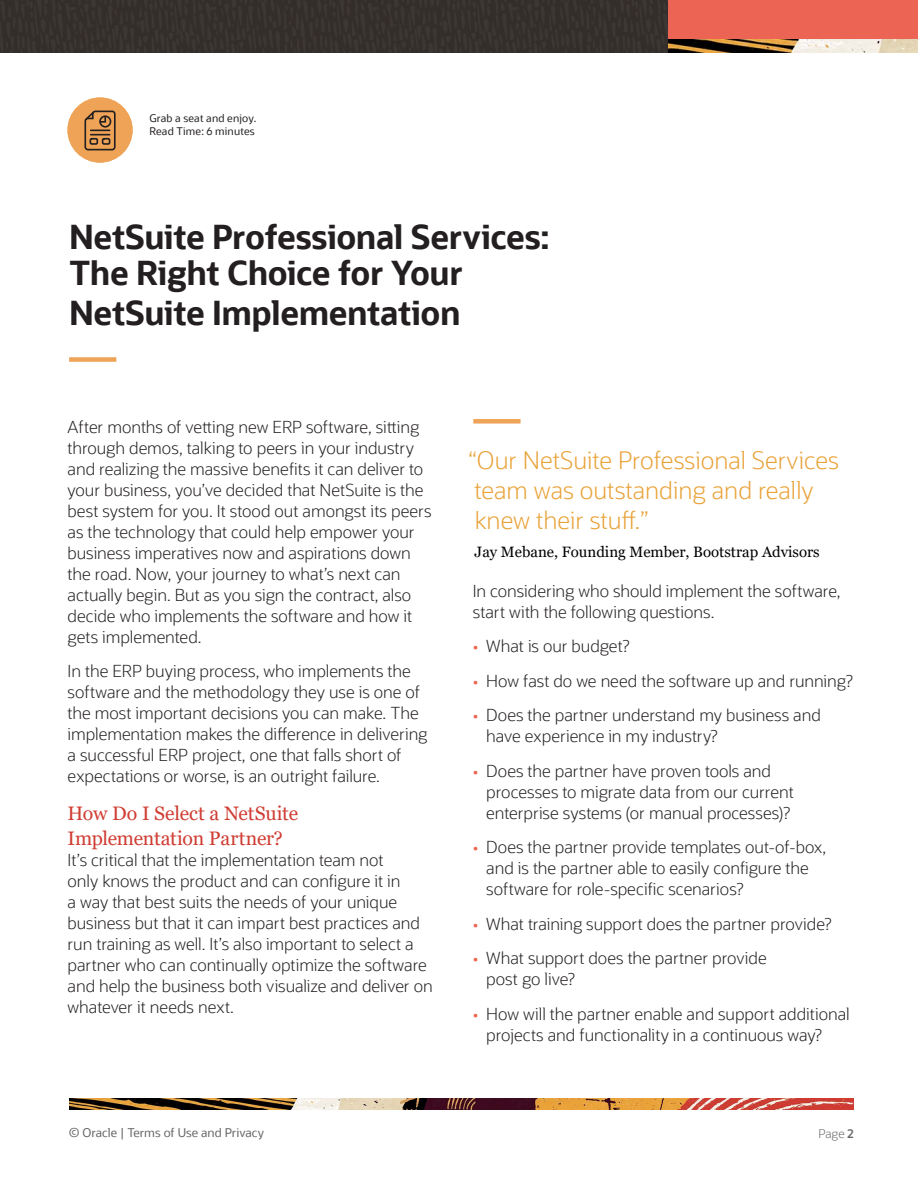
<style>
.page{position:relative;width:918px;height:1188px;background:#fff}
.page>*{position:absolute;margin:0;border:0;box-sizing:border-box;transform-origin:0 0}
.H1_2019{font:700 33px/36px "Oracle Sans";letter-spacing:-.015em;color:#231f20}
.PullQuote2020{font:300 24px/30px "Oracle Sans";color:#e9a238}
.H2_Main_Body_Header{font:19.5px/24.8px "Georgia";letter-spacing:-.015em;color:#d03d33}
.H2_Main_Body_Header-2{font:300 16.5px/21px "Oracle Sans";letter-spacing:-.005em;color:#231f20}
.PullQuote2020-2{font:15px "Georgia";color:#000}
.t1{font:12px "Oracle Sans";color:#666}
.t2{font:300 12px "Oracle Sans";color:#666}
.read-time{font:10.5px "Oracle Sans";letter-spacing:.02em;color:#231f20}
.s1{color:#ee644f}
.s2{color:#656666}
.s3{font-weight:600}
</style>
<div class="page">
<img style="left:0;top:0;width:669px;height:52px">
<div style="left:669px;top:0;width:249px;height:50px;background:#ec6554"></div>
<img style="left:669px;top:39px;width:249px;height:13px">
<img style="left:70px;top:1099px;width:784px;height:10px">
<div style="left:67px;top:98px;width:66px;height:65px;background:#eea357;border-radius:50%"></div>
<svg style="left:84px;top:110px;width:32px;height:41px"></svg>
<div style="left:69px;top:357px;width:47px;height:5px;background:#eea357"></div>
<div style="left:473px;top:419px;width:48px;height:5px;background:#eea357"></div>
<p class="read-time" style="left:149px;top:112px;width:109px">Grab a seat and enjoy.</p>
<p class="read-time" style="left:149px;top:125px;width:107px">Read Time: 6 minutes</p>
<p class="H1_2019" style="left:69px;top:220px;width:482px">NetSuite Professional Services:<br>The Right Choice for Your</p>
<p class="H1_2019" style="left:69px;top:295px;width:393px">NetSuite Implementation</p>
<p class="H2_Main_Body_Header-2" style="left:68px;top:416px;width:365px">After months of vetting new ERP software, sitting through demos, talking to peers in your industry and realizing the massive benefits it can deliver to your business, you’ve decided that NetSuite is the best system for you. It stood out amongst its peers as the technology that could help empower your business imperatives now and aspirations down the road. Now, your journey to what’s next can actually begin. But as you sign the contract, also decide who implements the software and how it gets implemented.</p>
<p class="H2_Main_Body_Header-2" style="left:68px;top:661px;width:361px">In the ERP buying process, who implements the software and the methodology they use is one of the most important decisions you can make. The implementation makes the difference in delivering a successful ERP project, one that falls short of expectations or worse, is an outright failure.</p>
<p class="H2_Main_Body_Header" style="left:68px;top:802px;width:232px">How Do I Select a NetSuite<br>Implementation Partner?</p>
<p class="H2_Main_Body_Header-2" style="left:68px;top:850px;width:367px">It’s critical that the implementation team not<br>only knows the product and can configure it in<br>a way that best suits the needs of your unique business but that it can impart best practices and run training as well. It’s also important to select a partner who can continually optimize the software and help the business both visualize and deliver on whatever it needs next.</p>
<p class="PullQuote2020" style="left:468px;top:445px;width:372px">“Our NetSuite Professional Services team was outstanding and really knew their stuff.”</p>
<p class="PullQuote2020-2" style="left:475px;top:543px;width:347px">Jay Mebane, Founding Member, Bootstrap Advisors</p>
<p class="H2_Main_Body_Header-2" style="left:473px;top:580px;width:369px">In considering who should implement the software, start with the following questions.</p>
<p class="H2_Main_Body_Header-2" style="left:473px;top:636px;width:158px"><span class="s1">•</span> What is our budget?</p>
<p class="H2_Main_Body_Header-2" style="left:473px;top:670px;width:382px"><span class="s1">•</span> How fast do we need the software up and running?</p>
<p class="H2_Main_Body_Header-2" style="left:486px;top:705px;width:336px;text-indent:-14px"><span class="s1">•</span> Does the partner understand my business and have experience in my industry?</p>
<p class="H2_Main_Body_Header-2" style="left:486px;top:760px;width:309px;text-indent:-14px"><span class="s1">•</span> Does the partner have proven tools and processes to migrate data from our current enterprise systems (or manual processes)?</p>
<p class="H2_Main_Body_Header-2" style="left:486px;top:837px;width:341px;text-indent:-14px"><span class="s1">•</span> Does the partner provide templates out-of-box, and is the partner able to easily configure the software for role-specific scenarios?</p>
<p class="H2_Main_Body_Header-2" style="left:473px;top:913px;width:361px"><span class="s1">•</span> What training support does the partner provide?</p>
<p class="H2_Main_Body_Header-2" style="left:486px;top:948px;width:282px;text-indent:-14px"><span class="s1">•</span> What support does the partner provide post go live?</p>
<p class="H2_Main_Body_Header-2" style="left:486px;top:1003px;width:365px;text-indent:-14px"><span class="s1">•</span> How will the partner enable and support additional projects and functionality in a continuous way?</p>
<p class="t1" style="left:69px;top:1126px;width:197px"><span class="s2">© Oracle |</span> Terms of Use and Privacy</p>
<p class="t2" style="left:818px;top:1127px;width:37px">Page <span class="s3">2</span></p>
</div>
